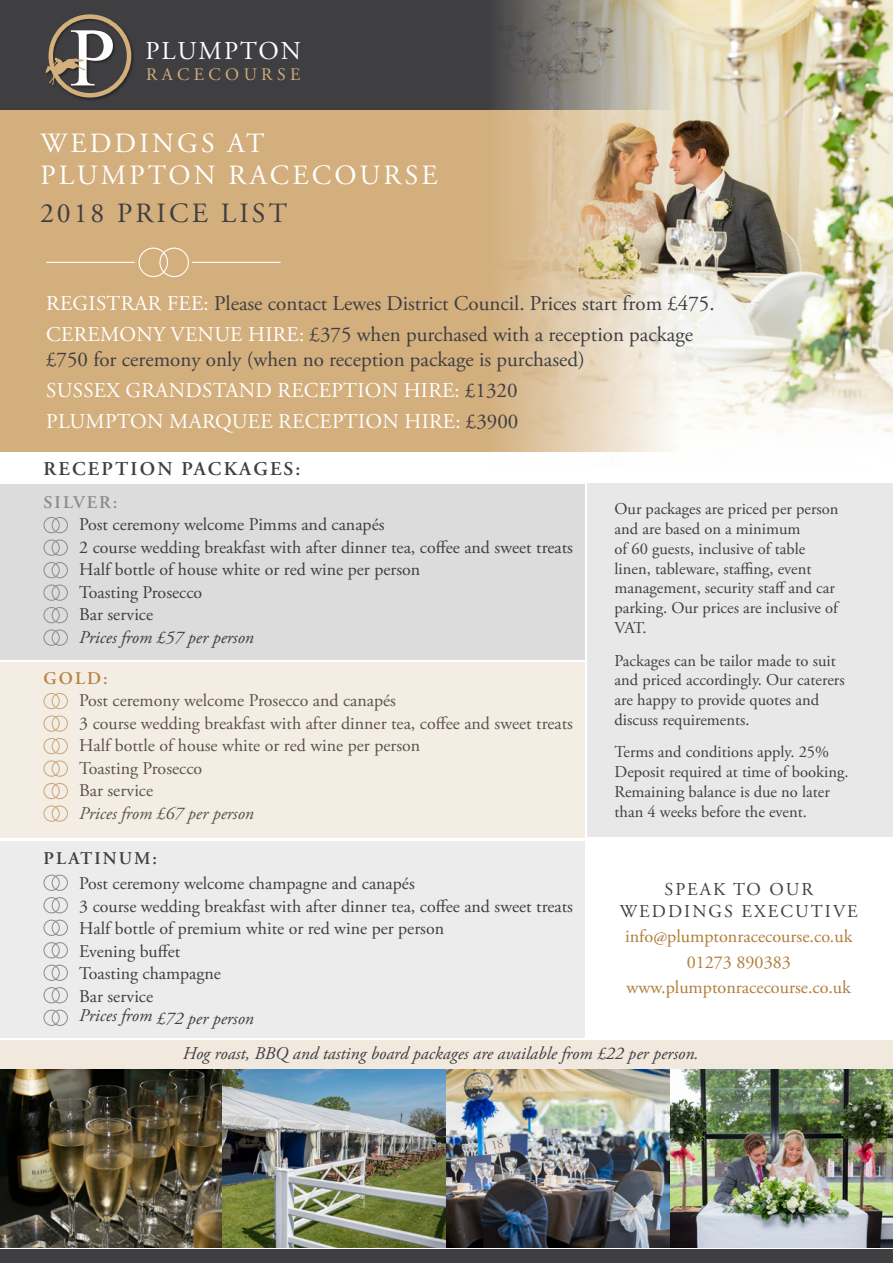
<style>
.page{position:relative;width:893px;height:1263px;background:#fff}
.page>*{position:absolute;margin:0;border:0;box-sizing:border-box;transform-origin:0 0}
.t1{font:83.25px "Times New Roman";color:#fff}
.t2{font:27.75px/31.8px "Adobe Garamond Pro";letter-spacing:.115em;color:#fff}
.t3{font:27.75px "Adobe Garamond Pro";letter-spacing:.115em;color:#3f3e41}
.t4{font:25.65px "Adobe Garamond Pro";letter-spacing:.08em;color:#fff}
.t5{font:21px "Adobe Garamond Pro";color:#3f3e41}
.t6{font:21px "Adobe Garamond Pro";letter-spacing:.015em;color:#fff}
.t7{font:600 19.5px "Adobe Garamond Pro";letter-spacing:.115em;color:#3f3e41}
.body{font:18.15px "Adobe Garamond Pro";color:#b17d39}
.body-2{font:18.15px/21.8px "Adobe Garamond Pro";letter-spacing:.115em;color:#3f3e41;text-align:center}
.t8{font:17.85px "Adobe Garamond Pro";color:#3f3e41}
.t9{font:italic 17.85px "Adobe Garamond Pro";color:#3f3e41}
.t10{font:600 17.85px "Adobe Garamond Pro";letter-spacing:.115em;color:#3f3e41}
.t11{font:600 17.85px "Adobe Garamond Pro";letter-spacing:.115em;color:#8c8b8d}
.t12{font:600 17.85px "Adobe Garamond Pro";color:#b17d39}
.t13{font:17.55px "Adobe Garamond Pro";letter-spacing:.255em;color:#d3af7e}
.t14{font:16.5px/19.8px "Adobe Garamond Pro";color:#3f3e41}
.s1{color:#fff}
.s2{color:#3f3e41}
</style>
<div class="page">
<div style="left:0;top:1041px;width:893px;height:28px;background:#f2e9de"></div>
<div style="left:0;top:109px;width:893px;height:343px;background:#d3af7e"></div>
<div style="left:587px;top:484px;width:306px;height:353px;background:#e8e8e8"></div>
<img style="left:0;top:1069px;width:222px;height:178px">
<img style="left:222px;top:1069px;width:224px;height:178px">
<img style="left:446px;top:1069px;width:225px;height:178px">
<img style="left:671px;top:1069px;width:222px;height:178px">
<div style="left:0;top:841px;width:585px;height:196px;background:#ececed"></div>
<div style="left:0;top:484px;width:585px;height:175px;background:#dcdcdd"></div>
<div style="left:0;top:0;width:893px;height:109px;background:#3f3e41"></div>
<div style="left:45px;top:14px;width:90px;height:88px;background:#231f20;opacity:.75"></div>
<div style="left:49px;top:14px;width:82px;height:84px;border:4px solid #d3af7e;border-radius:50%"></div>
<svg style="left:46px;top:58px;width:40px;height:27px"></svg>
<img style="left:488px;top:0;width:405px;height:452px">
<hr style="left:46px;top:262px;width:89px;height:1px;background:#fff">
<div style="left:139px;top:248px;width:29px;height:29px;border:1px solid #fff;border-radius:50%"></div>
<div style="left:159px;top:248px;width:30px;height:29px;border:1px solid #fff;border-radius:50%"></div>
<hr style="left:192px;top:262px;width:89px;height:1px;background:#fff">
<div style="left:43px;top:517px;width:17px;height:16px;border:1px solid #8c8b8d;border-radius:50%"></div>
<div style="left:52px;top:517px;width:16px;height:16px;border:1px solid #8c8b8d;border-radius:50%"></div>
<div style="left:43px;top:539px;width:17px;height:17px;border:1px solid #8c8b8d;border-radius:50%"></div>
<div style="left:52px;top:539px;width:16px;height:17px;border:1px solid #8c8b8d;border-radius:50%"></div>
<div style="left:43px;top:562px;width:17px;height:16px;border:1px solid #8c8b8d;border-radius:50%"></div>
<div style="left:52px;top:562px;width:16px;height:16px;border:1px solid #8c8b8d;border-radius:50%"></div>
<div style="left:43px;top:584px;width:17px;height:17px;border:1px solid #8c8b8d;border-radius:50%"></div>
<div style="left:52px;top:584px;width:16px;height:17px;border:1px solid #8c8b8d;border-radius:50%"></div>
<div style="left:43px;top:607px;width:17px;height:16px;border:1px solid #8c8b8d;border-radius:50%"></div>
<div style="left:52px;top:607px;width:16px;height:16px;border:1px solid #8c8b8d;border-radius:50%"></div>
<div style="left:43px;top:629px;width:17px;height:17px;border:1px solid #8c8b8d;border-radius:50%"></div>
<div style="left:52px;top:629px;width:16px;height:17px;border:1px solid #8c8b8d;border-radius:50%"></div>
<div style="left:43px;top:875px;width:17px;height:16px;border:1px solid #8c8b8d;border-radius:50%"></div>
<div style="left:52px;top:875px;width:16px;height:16px;border:1px solid #8c8b8d;border-radius:50%"></div>
<div style="left:43px;top:897px;width:17px;height:16px;border:1px solid #8c8b8d;border-radius:50%"></div>
<div style="left:52px;top:897px;width:16px;height:16px;border:1px solid #8c8b8d;border-radius:50%"></div>
<div style="left:43px;top:920px;width:17px;height:16px;border:1px solid #8c8b8d;border-radius:50%"></div>
<div style="left:52px;top:920px;width:16px;height:16px;border:1px solid #8c8b8d;border-radius:50%"></div>
<div style="left:43px;top:942px;width:17px;height:16px;border:1px solid #8c8b8d;border-radius:50%"></div>
<div style="left:52px;top:942px;width:16px;height:16px;border:1px solid #8c8b8d;border-radius:50%"></div>
<div style="left:43px;top:965px;width:17px;height:16px;border:1px solid #8c8b8d;border-radius:50%"></div>
<div style="left:52px;top:965px;width:16px;height:16px;border:1px solid #8c8b8d;border-radius:50%"></div>
<div style="left:43px;top:987px;width:17px;height:16px;border:1px solid #8c8b8d;border-radius:50%"></div>
<div style="left:52px;top:987px;width:16px;height:16px;border:1px solid #8c8b8d;border-radius:50%"></div>
<div style="left:43px;top:1010px;width:17px;height:16px;border:1px solid #8c8b8d;border-radius:50%"></div>
<div style="left:52px;top:1010px;width:16px;height:16px;border:1px solid #8c8b8d;border-radius:50%"></div>
<div style="left:0;top:662px;width:585px;height:176px;background:#f4ede4"></div>
<div style="left:0;top:1249px;width:893px;height:14px;background:#3f3e41"></div>
<p class="t1" style="left:70px;top:2px;width:48px">P</p>
<p class="t4" style="left:145px;top:36px;width:157px">PLUMPTON</p>
<p class="t13" style="left:146px;top:64px;width:156px">RACECOURSE</p>
<p class="t2" style="left:40px;top:128px;width:399px">WEDDINGS AT<br>PLUMPTON RACECOURSE</p>
<p class="t3" style="left:40px;top:197px;width:248px">2018 PRICE LIST</p>
<p class="t5" style="left:46px;top:291px;width:670px"><span class="s1">REGISTRAR FEE:</span> Please contact Lewes District Council. Prices start from £475.</p>
<p class="t5" style="left:46px;top:322px;width:648px"><span class="s1">CEREMONY VENUE HIRE:</span> £375 when purchased with a reception package</p>
<p class="t5" style="left:46px;top:347px;width:540px">£750 for ceremony only (when no reception package is purchased)</p>
<p class="t6" style="left:46px;top:378px;width:473px">SUSSEX GRANDSTAND RECEPTION HIRE: <span class="s2">£1320</span></p>
<p class="t6" style="left:46px;top:409px;width:474px">PLUMPTON MARQUEE RECEPTION HIRE: <span class="s2">£3900</span></p>
<p class="t7" style="left:44px;top:457px;width:258px">RECEPTION PACKAGES:</p>
<p class="t11" style="left:44px;top:492px;width:75px">SILVER:</p>
<p class="t8" style="left:79px;top:514px;width:307px">Post ceremony welcome Pimms and canapés</p>
<p class="t8" style="left:79px;top:536px;width:495px">2 course wedding breakfast with after dinner tea, coffee and sweet treats</p>
<p class="t8" style="left:79px;top:559px;width:343px">Half bottle of house white or red wine per person</p>
<p class="t8" style="left:79px;top:581px;width:124px">Toasting Prosecco</p>
<p class="t8" style="left:79px;top:604px;width:75px">Bar service</p>
<p class="t9" style="left:79px;top:626px;width:176px">Prices from £57 per person</p>
<p class="t12" style="left:44px;top:668px;width:66px">GOLD:</p>
<p class="t8" style="left:79px;top:690px;width:318px">Post ceremony welcome Prosecco and canapés</p>
<p class="t8" style="left:79px;top:712px;width:495px">3 course wedding breakfast with after dinner tea, coffee and sweet treats</p>
<p class="t8" style="left:79px;top:735px;width:343px">Half bottle of house white or red wine per person</p>
<p class="t8" style="left:79px;top:757px;width:124px">Toasting Prosecco</p>
<p class="t8" style="left:79px;top:780px;width:75px">Bar service</p>
<p class="t9" style="left:79px;top:802px;width:176px">Prices from £67 per person</p>
<p class="t10" style="left:44px;top:848px;width:115px">PLATINUM:</p>
<p class="t8" style="left:79px;top:873px;width:337px">Post ceremony welcome champagne and canapés</p>
<p class="t8" style="left:79px;top:895px;width:495px">3 course wedding breakfast with after dinner tea, coffee and sweet treats</p>
<p class="t8" style="left:79px;top:918px;width:366px">Half bottle of premium white or red wine per person</p>
<p class="t8" style="left:79px;top:940px;width:103px">Evening buffet</p>
<p class="t8" style="left:79px;top:963px;width:143px">Toasting champagne</p>
<p class="t8" style="left:79px;top:985px;width:75px">Bar service</p>
<p class="t9" style="left:79px;top:1008px;width:176px">Prices from £72 per person</p>
<p class="t14" style="left:615px;top:500px;width:225px">Our packages are priced per person and are based on a minimum<br>of 60 guests, inclusive of table linen, tableware, staffing, event management, security staff and car parking. Our prices are inclusive of<br>VAT.</p>
<p class="t14" style="left:615px;top:651px;width:232px">Packages can be tailor made to suit and priced accordingly. Our caterers are happy to provide quotes and discuss requirements.</p>
<p class="t14" style="left:615px;top:743px;width:235px">Terms and conditions apply. 25%<br>Deposit required at time of booking.<br>Remaining balance is due no later than 4 weeks before the event.</p>
<p class="body-2" style="left:620px;top:879px;width:240px">SPEAK TO OUR<br>WEDDINGS EXECUTIVE</p>
<p class="body" style="left:625px;top:926px;width:229px">info@plumptonracecourse.co.uk</p>
<p class="body" style="left:687px;top:951px;width:106px">01273 890383</p>
<p class="body" style="left:627px;top:976px;width:226px">www.plumptonracecourse.co.uk</p>
<p class="t9" style="left:183px;top:1043px;width:517px">Hog roast, BBQ and tasting board packages are available from £22 per person.</p>
</div>
